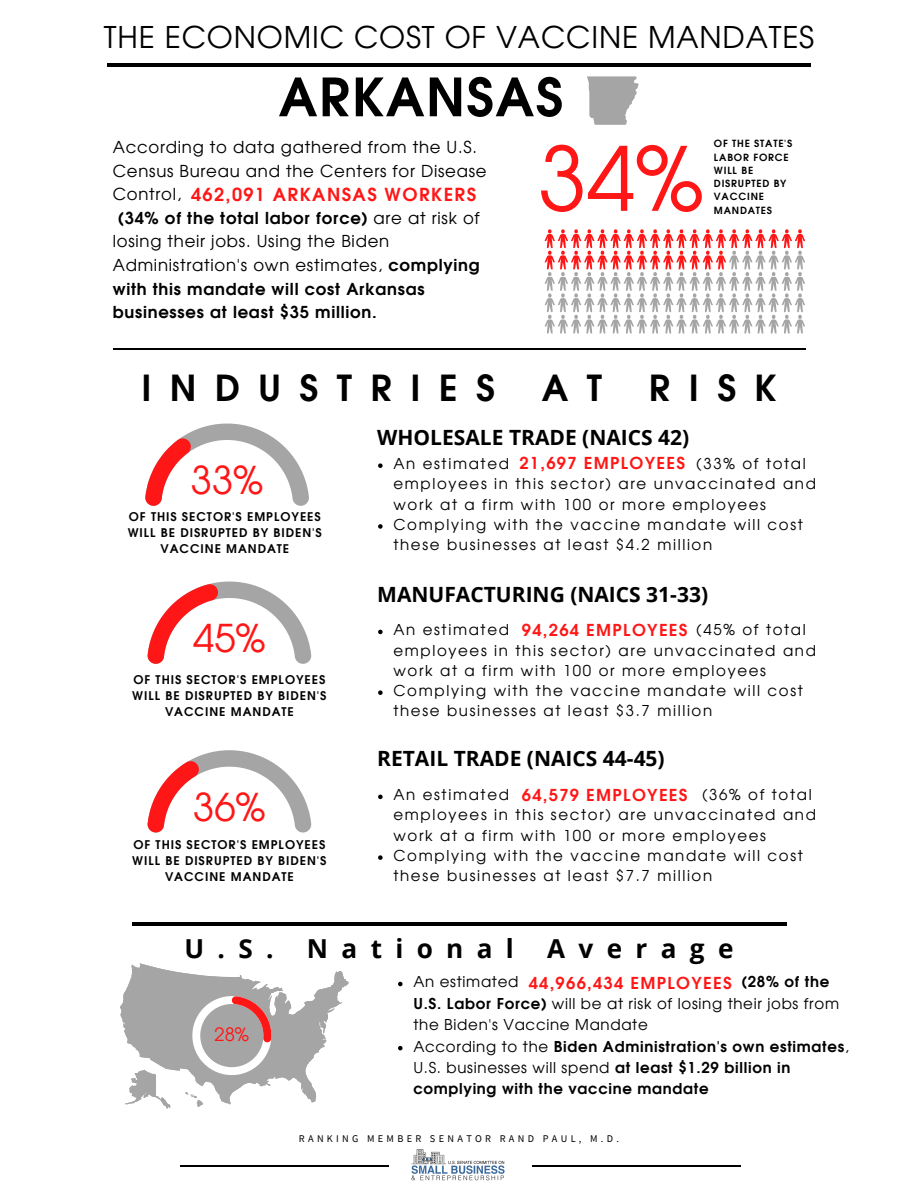
<style>
.page{position:relative;width:918px;height:1188px;background:#fff}
.page>*{position:absolute;margin:0;border:0;box-sizing:border-box;transform-origin:0 0}
.t1{font:88.05px "Evolventa";color:#ff1616}
.t2{font:700 52.5px "Evolventa";letter-spacing:.03em;color:#000}
.t3{font:38.4px "Evolventa";color:#ff1616}
.t4{font:700 36px "Evolventa";letter-spacing:.51em;color:#000}
.t5{font:30px "Evolventa";letter-spacing:.03em;color:#000}
.t6{font:700 26.1px "Open Sans";letter-spacing:.51em;color:#000}
.t7{font:700 21px "Open Sans";color:#000}
.t8{font:18.45px "Evolventa";color:#ff1616}
.t9{font:700 18px "Evolventa";letter-spacing:.08em;color:#ff1616}
.t10{font:16.5px "Evolventa";letter-spacing:.045em;color:#000}
.t11{font:700 16.5px "Evolventa";letter-spacing:.045em;color:#000}
.t12{font:700 16.5px "Evolventa";letter-spacing:.08em;color:#ff1616}
.t13{font:15px/20.2px "Evolventa";letter-spacing:.11em;color:#000}
.t14{font:700 15px/21.3px "Evolventa";letter-spacing:.045em;color:#000}
.t15{font:15px/21.3px "Evolventa";letter-spacing:.045em;color:#000}
.t16{font:700 12px/16px "Evolventa";letter-spacing:.08em;color:#000;text-align:center}
.t17{font:10.2px "Source Sans Pro";letter-spacing:.32em;color:#000}
.t18{font:700 9.9px/13.2px "Evolventa";letter-spacing:.08em;color:#000}
.s1{font-weight:400}
.s2{font-weight:700}
</style>
<div class="page">
<hr style="left:108px;top:63px;width:703px;height:4px;background:#000">
<svg style="left:545px;top:229px;width:260px;height:105px"></svg>
<svg style="left:145px;top:424px;width:164px;height:82px"></svg>
<svg style="left:148px;top:582px;width:163px;height:82px"></svg>
<svg style="left:148px;top:750px;width:163px;height:83px"></svg>
<hr style="left:113px;top:349px;width:693px;height:1px;background:#000">
<hr style="left:132px;top:923px;width:654px;height:3px;background:#000">
<svg style="left:120px;top:963px;width:229px;height:145px"></svg>
<img style="left:411px;top:1150px;width:94px;height:31px">
<hr style="left:533px;top:1165px;width:208px;height:1px;background:#000">
<hr style="left:180px;top:1165px;width:208px;height:1px;background:#000">
<svg style="left:378px;top:463px;width:5px;height:5px"></svg>
<svg style="left:378px;top:524px;width:5px;height:5px"></svg>
<svg style="left:398px;top:982px;width:5px;height:4px"></svg>
<svg style="left:398px;top:1046px;width:5px;height:4px"></svg>
<svg style="left:378px;top:630px;width:5px;height:4px"></svg>
<svg style="left:378px;top:690px;width:5px;height:5px"></svg>
<svg style="left:378px;top:795px;width:5px;height:4px"></svg>
<svg style="left:378px;top:855px;width:5px;height:5px"></svg>
<svg style="left:587px;top:76px;width:52px;height:49px"></svg>
<p class="t5" style="left:104px;top:24px;width:712px">THE ECONOMIC COST OF VACCINE MANDATES</p>
<p class="t2" style="left:279px;top:74px;width:286px">ARKANSAS</p>
<p class="t10" style="left:113px;top:140px;width:366px">According to data gathered from the U.S.</p>
<p class="t10" style="left:113px;top:163px;width:375px">Census Bureau and the Centers for Disease</p>
<p class="t10" style="left:113px;top:187px;width:70px">Control,</p>
<p class="t11" style="left:118px;top:211px;width:363px">(34% of the total labor force) <span class="s1">are at risk of</span></p>
<p class="t10" style="left:113px;top:234px;width:278px">losing their jobs. Using the Biden</p>
<p class="t10" style="left:113px;top:258px;width:369px">Administration's own estimates, <span class="s2">complying</span></p>
<p class="t11" style="left:113px;top:281px;width:314px">with this mandate will cost Arkansas</p>
<p class="t11" style="left:113px;top:305px;width:266px">businesses at least $35 million.</p>
<p class="t1" style="left:538px;top:140px;width:167px">34%</p>
<p class="t18" style="left:714px;top:138px;width:80px">OF THE STATE'S<br>LABOR FORCE<br>WILL BE<br>DISRUPTED BY<br>VACCINE<br>MANDATES</p>
<p class="t9" style="left:191px;top:186px;width:287px">462,091 ARKANSAS WORKERS</p>
<p class="t4" style="left:141px;top:372px;width:355px">INDUSTRIES</p>
<p class="t4" style="left:542px;top:372px;width:62px">A T</p>
<p class="t4" style="left:649px;top:372px;width:129px">RISK</p>
<p class="t7" style="left:377px;top:422px;width:314px">WHOLESALE TRADE (NAICS 42)</p>
<p class="t13" style="left:393px;top:454px;width:117px">An estimated</p>
<p class="t12" style="left:519px;top:456px;width:167px">21,697 EMPLOYEES</p>
<p class="t13" style="left:393px;top:454px;width:424px;text-indent:303px">(33% of total employees in this sector) are unvaccinated and work at a firm with 100 or more employees</p>
<p class="t13" style="left:393px;top:515px;width:411px">Complying with the vaccine mandate will cost these businesses at least $4.2 million</p>
<p class="t7" style="left:377px;top:580px;width:332px">MANUFACTURING (NAICS 31-33)</p>
<p class="t3" style="left:191px;top:464px;width:74px">33%</p>
<p class="t16" style="left:128px;top:510px;width:196px">OF THIS SECTOR'S EMPLOYEES<br>WILL BE DISRUPTED BY BIDEN'S<br>VACCINE MANDATE</p>
<p class="t3" style="left:193px;top:622px;width:74px">45%</p>
<p class="t16" style="left:132px;top:672px;width:196px">OF THIS SECTOR'S EMPLOYEES<br>WILL BE DISRUPTED BY BIDEN'S<br>VACCINE MANDATE</p>
<p class="t3" style="left:193px;top:790px;width:74px">36%</p>
<p class="t16" style="left:132px;top:837px;width:196px">OF THIS SECTOR'S EMPLOYEES<br>WILL BE DISRUPTED BY BIDEN'S<br>VACCINE MANDATE</p>
<p class="t12" style="left:522px;top:623px;width:167px">94,264 EMPLOYEES</p>
<p class="t13" style="left:393px;top:621px;width:424px;text-indent:303px">(45% of total employees in this sector) are unvaccinated and work at a firm with 100 or more employees</p>
<p class="t13" style="left:393px;top:681px;width:411px">Complying with the vaccine mandate will cost these businesses at least $3.7 million</p>
<p class="t13" style="left:393px;top:621px;width:117px">An estimated</p>
<p class="t7" style="left:377px;top:744px;width:289px">RETAIL TRADE (NAICS 44-45)</p>
<p class="t12" style="left:522px;top:788px;width:167px">64,579 EMPLOYEES</p>
<p class="t13" style="left:393px;top:786px;width:424px;text-indent:309px">(36% of total employees in this sector) are unvaccinated and work at a firm with 100 or more employees</p>
<p class="t13" style="left:393px;top:846px;width:411px">Complying with the vaccine mandate will cost these businesses at least $7.7 million</p>
<p class="t13" style="left:393px;top:786px;width:117px">An estimated</p>
<p class="t6" style="left:184px;top:930px;width:91px">U.S.</p>
<p class="t6" style="left:307px;top:930px;width:208px">National</p>
<p class="t6" style="left:547px;top:930px;width:188px">Average</p>
<p class="t15" style="left:413px;top:972px;width:106px">An estimated</p>
<p class="t15" style="left:413px;top:972px;width:427px;text-indent:328px"><span class="s2">(28% of the<br>U.S. Labor Force)</span> will be at risk of losing their jobs from the Biden's Vaccine Mandate</p>
<p class="t14" style="left:413px;top:1036px;width:437px"><span class="s1">According to the</span> Biden Administration's own estimates<span class="s1">,<br>U.S. businesses will spend</span> at least $1.29 billion in complying with the vaccine mandate</p>
<p class="t12" style="left:529px;top:976px;width:205px">44,966,434 EMPLOYEES</p>
<p class="t8" style="left:215px;top:1026px;width:36px">28%</p>
<p class="t17" style="left:299px;top:1132px;width:322px">RANKING MEMBER SENATOR RAND PAUL, M.D.</p>
</div>
